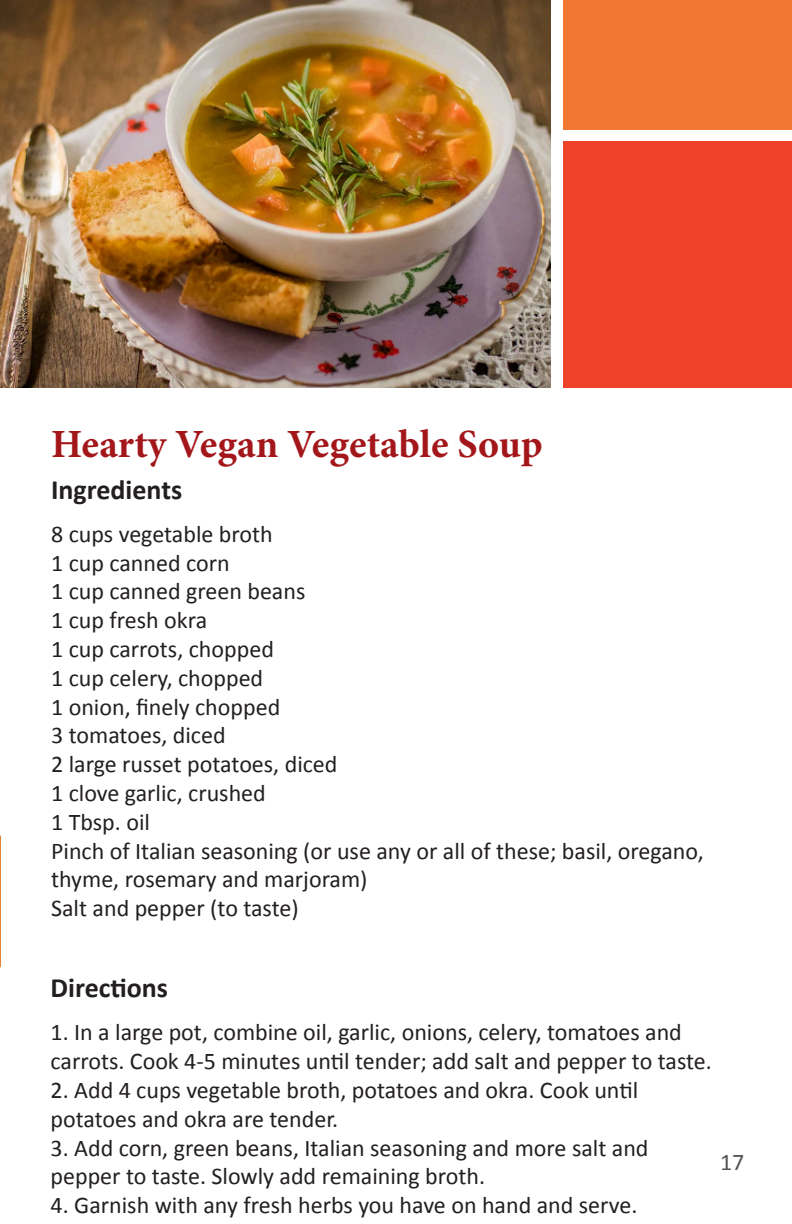
<style>
.page{position:relative;width:792px;height:1224px;background:#fff}
.page>*{position:absolute;margin:0;border:0;box-sizing:border-box;transform-origin:0 0}
.t1{font:700 40px "Minion Pro";color:#a3171b}
.t2{font:700 28px "Calibri";color:#231f20}
.t3{font:24px/28.8px "Calibri";color:#231f20}
.t4{font:24px "Calibri";color:#545557}
</style>
<div class="page">
<div style="left:563px;top:0;width:229px;height:130px;background:#f27831"></div>
<div style="left:563px;top:141px;width:229px;height:246px;background:#ef4129"></div>
<svg style="left:0;top:836px;width:1px;height:131px"></svg>
<img style="left:0;top:0;width:551px;height:387px">
<p class="t1" style="left:51px;top:416px;width:493px">Hearty Vegan Vegetable Soup</p>
<p class="t2" style="left:51px;top:471px;width:133px">Ingredients</p>
<p class="t3" style="left:51px;top:519px;width:223px">8 cups vegetable broth</p>
<p class="t3" style="left:51px;top:548px;width:180px">1 cup canned corn</p>
<p class="t3" style="left:51px;top:577px;width:256px">1 cup canned green beans</p>
<p class="t3" style="left:51px;top:606px;width:158px">1 cup fresh okra</p>
<p class="t3" style="left:51px;top:635px;width:224px">1 cup carrots, chopped</p>
<p class="t3" style="left:51px;top:663px;width:214px">1 cup celery, chopped</p>
<p class="t3" style="left:51px;top:692px;width:231px">1 onion, finely chopped</p>
<p class="t3" style="left:51px;top:721px;width:176px">3 tomatoes, diced</p>
<p class="t3" style="left:51px;top:750px;width:288px">2 large russet potatoes, diced</p>
<p class="t3" style="left:51px;top:779px;width:216px">1 clove garlic, crushed</p>
<p class="t3" style="left:51px;top:807px;width:100px">1 Tbsp. oil</p>
<p class="t3" style="left:51px;top:836px;width:654px">Pinch of Italian seasoning (or use any or all of these; basil, oregano, thyme, rosemary and marjoram)</p>
<p class="t3" style="left:51px;top:894px;width:249px">Salt and pepper (to taste)</p>
<p class="t2" style="left:51px;top:970px;width:119px">Directions</p>
<p class="t3" style="left:51px;top:1018px;width:663px">1. In a large pot, combine oil, garlic, onions, celery, tomatoes and carrots. Cook 4-5 minutes until tender; add salt and pepper to taste.</p>
<p class="t3" style="left:51px;top:1076px;width:589px">2. Add 4 cups vegetable broth, potatoes and okra. Cook until</p>
<p class="t3" style="left:51px;top:1105px;width:289px">potatoes and okra are tender.</p>
<p class="t3" style="left:51px;top:1133px;width:599px">3. Add corn, green beans, Italian seasoning and more salt and</p>
<p class="t3" style="left:51px;top:1162px;width:436px">pepper to taste. Slowly add remaining broth.</p>
<p class="t3" style="left:51px;top:1191px;width:588px">4. Garnish with any fresh herbs you have on hand and serve.</p>
<p class="t4" style="left:720px;top:1147px;width:26px">17</p>
</div>
